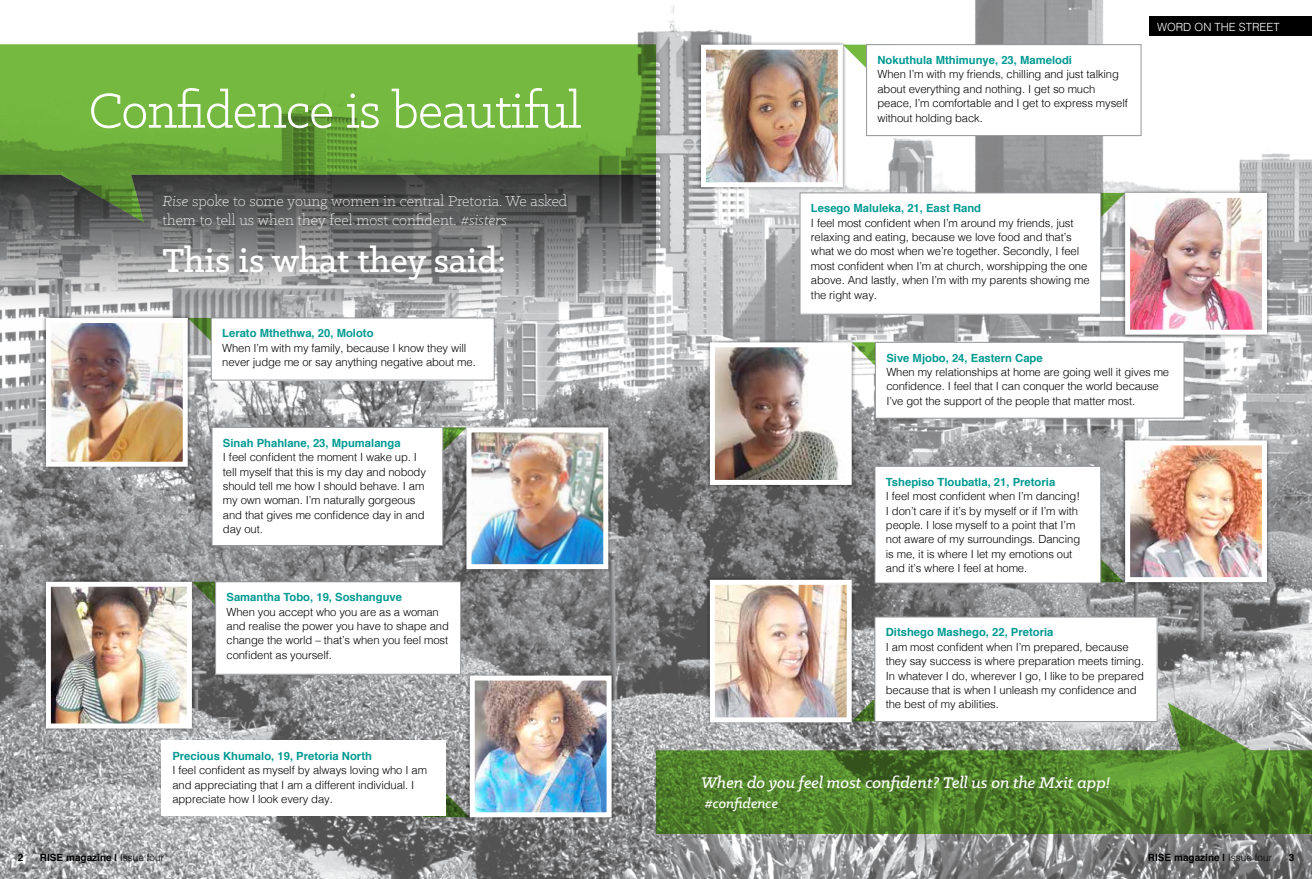
<style>
.page{position:relative;width:1312px;height:879px;background:#fff}
.page>*{position:absolute;margin:0;border:0;box-sizing:border-box;transform-origin:0 0}
.t1{font:300 53.75px "Klinic Slab";color:#fff}
.t2{font:500 37.5px "Klinic Slab";color:#fff}
.t3{font:italic 500 17.5px "Klinic Slab";color:#fff}
.t4{font:300 16.25px/18.8px "Klinic Slab";color:#fff}
.t5{font:italic 500 15px "Klinic Slab";color:#fff}
.t6{font:300 11.25px/14.4px "Helvetica";letter-spacing:-.01em;color:#000}
.t7{font:700 11.25px "Helvetica";color:#009a92}
.t8{font:300 11.25px "Helvetica";color:#fff}
.t9{font:700 10px "Helvetica";color:#000}
.s1{font-style:italic}
.s2{font-weight:300}
</style>
<div class="page">
<img style="left:0;top:0;width:1311px;height:879px">
<svg style="left:1100px;top:558px;width:20px;height:24px"></svg>
<div style="left:1120px;top:436px;width:150px;height:150px;background:#000;opacity:.5"></div>
<img style="left:1130px;top:446px;width:130px;height:130px">
<div style="left:1124px;top:440px;width:142px;height:142px;border:5px solid #fff"></div>
<div style="left:874px;top:466px;width:226px;height:117px;background:#fff"></div>
<div style="left:874px;top:466px;width:226px;height:117px;border:1px solid #939598"></div>
<svg style="left:656px;top:702px;width:655px;height:132px;background:#698d4f"></svg>
<svg style="left:0;top:44px;width:656px;height:131px;background:#6eae3c"></svg>
<svg style="left:0;top:175px;width:656px;height:388px;background:#909191"></svg>
<svg style="left:191px;top:318px;width:20px;height:24px"></svg>
<div style="left:211px;top:318px;width:283px;height:62px;background:#fff"></div>
<div style="left:211px;top:318px;width:283px;height:62px;border:1px solid #939598"></div>
<div style="left:42px;top:314px;width:149px;height:156px;background:#000;opacity:.5"></div>
<img style="left:52px;top:324px;width:130px;height:137px">
<div style="left:46px;top:318px;width:142px;height:149px;border:5px solid #fff"></div>
<svg style="left:91px;top:88px;width:241px;height:40px;background:#87c05b"></svg>
<svg style="left:347px;top:93px;width:32px;height:35px"></svg>
<svg style="left:391px;top:88px;width:190px;height:40px;background:#8ac45e"></svg>
<svg style="left:195px;top:582px;width:20px;height:23px"></svg>
<div style="left:42px;top:578px;width:153px;height:154px;background:#000;opacity:.5"></div>
<img style="left:52px;top:588px;width:134px;height:134px">
<div style="left:46px;top:582px;width:146px;height:146px;border:5px solid #fff"></div>
<svg style="left:443px;top:427px;width:19px;height:24px"></svg>
<div style="left:462px;top:423px;width:150px;height:150px;background:#000;opacity:.5"></div>
<img style="left:472px;top:433px;width:130px;height:130px">
<div style="left:466px;top:427px;width:142px;height:142px;border:5px solid #fff"></div>
<div style="left:215px;top:582px;width:245px;height:92px;background:#fff"></div>
<div style="left:215px;top:581px;width:246px;height:93px;border:1px solid #939598"></div>
<svg style="left:422px;top:793px;width:44px;height:24px"></svg>
<div style="left:466px;top:671px;width:149px;height:150px;background:#000;opacity:.5"></div>
<img style="left:475px;top:681px;width:130px;height:130px">
<div style="left:469px;top:675px;width:142px;height:142px;border:5px solid #fff"></div>
<div style="left:162px;top:741px;width:284px;height:75px;background:#fff"></div>
<svg style="left:846px;top:45px;width:20px;height:23px"></svg>
<div style="left:697px;top:41px;width:149px;height:150px;background:#000;opacity:.5"></div>
<img style="left:707px;top:51px;width:129px;height:130px">
<div style="left:701px;top:45px;width:141px;height:142px;border:5px solid #fff"></div>
<div style="left:866px;top:45px;width:274px;height:91px;background:#fff"></div>
<div style="left:866px;top:44px;width:275px;height:92px;border:1px solid #939598"></div>
<svg style="left:1100px;top:193px;width:20px;height:23px"></svg>
<div style="left:1120px;top:189px;width:150px;height:149px;background:#000;opacity:.5"></div>
<img style="left:1130px;top:199px;width:130px;height:130px">
<div style="left:1124px;top:193px;width:142px;height:142px;border:5px solid #fff"></div>
<div style="left:799px;top:193px;width:301px;height:121px;background:#fff"></div>
<svg style="left:855px;top:342px;width:19px;height:24px"></svg>
<svg style="left:855px;top:698px;width:19px;height:23px"></svg>
<div style="left:705px;top:338px;width:150px;height:151px;background:#000;opacity:.5"></div>
<img style="left:715px;top:348px;width:130px;height:131px">
<div style="left:709px;top:342px;width:142px;height:143px;border:5px solid #fff"></div>
<div style="left:705px;top:576px;width:150px;height:150px;background:#000;opacity:.5"></div>
<img style="left:715px;top:586px;width:130px;height:130px">
<div style="left:709px;top:580px;width:142px;height:142px;border:5px solid #fff"></div>
<div style="left:875px;top:342px;width:308px;height:76px;background:#fff"></div>
<div style="left:874px;top:342px;width:309px;height:76px;border:1px solid #939598"></div>
<div style="left:1149px;top:17px;width:162px;height:19px;background:#000"></div>
<div style="left:212px;top:427px;width:230px;height:118px;background:#fff"></div>
<div style="left:212px;top:427px;width:231px;height:119px;border:1px solid #939598"></div>
<div style="left:874px;top:617px;width:282px;height:104px;background:#fff"></div>
<div style="left:874px;top:617px;width:283px;height:105px;border:1px solid #939598"></div>
<h1 class="t1" style="left:89px;top:77px;width:493px">Confidence is beautiful</h1>
<h3 class="t4" style="left:162px;top:191px;width:406px"><span class="s1">Rise</span> spoke to some young women in central Pretoria. We asked them to tell us when they feel most confident. <span class="s1">#sisters</span></h3>
<h2 class="t2" style="left:162px;top:236px;width:345px">This is what they said:</h2>
<p class="t7" style="left:222px;top:324px;width:153px">Lerato Mthethwa, 20, Moloto</p>
<p class="t6" style="left:222px;top:340px;width:255px">When I’m with my family, because I know they will never judge me or say anything negative about me.</p>
<p class="t7" style="left:223px;top:434px;width:179px">Sinah Phahlane, 23, Mpumalanga</p>
<p class="t6" style="left:223px;top:449px;width:204px">I feel confident the moment I wake up. I tell myself that this is my day and nobody should tell me how I should behave. I am my own woman. I’m naturally gorgeous and that gives me confidence day in and day out.</p>
<p class="t7" style="left:226px;top:588px;width:177px">Samantha Tobo, 19, Soshanguve</p>
<p class="t6" style="left:226px;top:603px;width:224px">When you accept who you are as a woman and realise the power you have to shape and change the world – that’s when you feel most confident as yourself.</p>
<p class="t7" style="left:172px;top:747px;width:201px">Precious Khumalo, 19, Pretoria North</p>
<p class="t6" style="left:172px;top:762px;width:256px">I feel confident as myself by always loving who I am and appreciating that I am a different individual. I appreciate how I look every day.</p>
<p class="t7" style="left:877px;top:51px;width:196px">Nokuthula Mthimunye, 23, Mamelodi</p>
<p class="t6" style="left:877px;top:66px;width:252px">When I’m with my friends, chilling and just talking about everything and nothing. I get so much peace, I’m comfortable and I get to express myself without holding back.</p>
<p class="t8" style="left:1156px;top:17px;width:121px">Word on the street</p>
<p class="t7" style="left:810px;top:199px;width:172px">Lesego Maluleka, 21, East Rand</p>
<p class="t6" style="left:810px;top:215px;width:280px">I feel most confident when I’m around my friends, just relaxing and eating, because we love food and that’s what we do most when we’re together. Secondly, I feel most confident when I’m at church, worshipping the one above. And lastly, when I’m with my parents showing me the right way.</p>
<p class="t7" style="left:886px;top:349px;width:158px">Sive Mjobo, 24, Eastern Cape</p>
<p class="t6" style="left:886px;top:364px;width:284px">When my relationships at home are going well it gives me confidence. I feel that I can conquer the world because<br>I’ve got the support of the people that matter most.</p>
<p class="t7" style="left:885px;top:473px;width:171px">Tshepiso Tloubatla, 21, Pretoria</p>
<p class="t6" style="left:885px;top:488px;width:196px">I feel most confident when I’m dancing!<br>I don’t care if it’s by myself or if I’m with people. I lose myself to a point that I’m not aware of my surroundings. Dancing is me, it is where I let my emotions out and it’s where I feel at home.</p>
<p class="t7" style="left:885px;top:623px;width:169px">Ditshego Mashego, 22, Pretoria</p>
<p class="t6" style="left:885px;top:639px;width:260px">I am most confident when I’m prepared, because they say success is where preparation meets timing.<br>In whatever I do, wherever I go, I like to be prepared because that is when I unleash my confidence and the best of my abilities.</p>
<h3 class="t3" style="left:701px;top:771px;width:411px">When do you feel most confident? Tell us on the Mxit app!</h3>
<h3 class="t5" style="left:704px;top:794px;width:75px">#confidence</h3>
<p class="t9" style="left:18px;top:849px;width:7px">2</p>
<p class="t9" style="left:40px;top:849px;width:125px">RISE magazine | <span class="s2">Issue four</span></p>
<p class="t9" style="left:1147px;top:849px;width:125px">RISE magazine | <span class="s2">Issue four</span></p>
<p class="t9" style="left:1288px;top:849px;width:7px">3</p>
</div>
